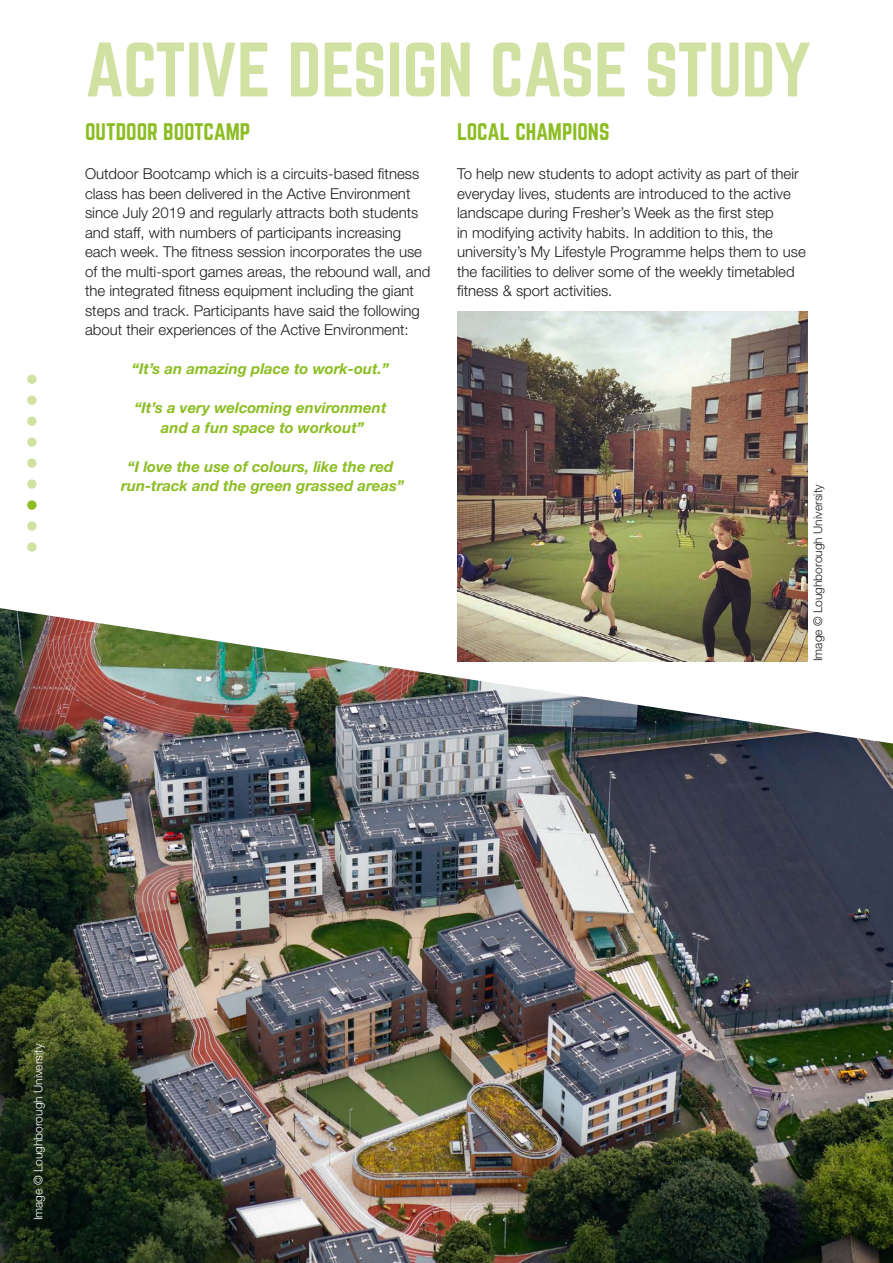
<style>
.page{position:relative;width:893px;height:1263px;background:#fff}
.page>*{position:absolute;margin:0;border:0;box-sizing:border-box;transform-origin:0 0}
.t1{font:67.35px "Norwester";color:#d1e1a2}
.t2{font:21px "Norwester";color:#8cbd22}
.t3{font:300 15px/19.5px "Helvetica Neue LT Std";color:#1d1d1b}
.t4{font:italic 700 15px/19.5px "Helvetica Neue LT Std";color:#8cbd22;text-align:center}
.t5{font:300 12px "Helvetica Neue LT Std";color:#1d1d1b}
.t6{font:300 12px "Helvetica Neue LT Std";color:#fff}
</style>
<div class="page">
<img style="left:0;top:608px;width:893px;height:655px">
<img style="left:457px;top:311px;width:351px;height:350px">
<div style="left:27px;top:375px;width:10px;height:9px;background:#d1e1a2;border-radius:50%"></div>
<div style="left:27px;top:395px;width:10px;height:10px;background:#d1e1a2;border-radius:50%"></div>
<svg style="left:27px;top:500px;width:10px;height:10px"></svg>
<div style="left:27px;top:437px;width:10px;height:10px;background:#d1e1a2;border-radius:50%"></div>
<div style="left:27px;top:416px;width:10px;height:10px;background:#d1e1a2;border-radius:50%"></div>
<div style="left:27px;top:479px;width:10px;height:10px;background:#d1e1a2;border-radius:50%"></div>
<div style="left:27px;top:458px;width:10px;height:10px;background:#d1e1a2;border-radius:50%"></div>
<div style="left:27px;top:521px;width:10px;height:10px;background:#d1e1a2;border-radius:50%"></div>
<div style="left:27px;top:542px;width:10px;height:10px;background:#d1e1a2;border-radius:50%"></div>
<h1 class="t1" style="left:85px;top:38px;width:727px">ACTIVE DESIGN CASE STUDY</h1>
<h2 class="t2" style="left:85px;top:122px;width:167px">OUTDOOR BOOTCAMP</h2>
<p class="t3" style="left:85px;top:164px;width:347px">Outdoor Bootcamp which is a circuits-based fitness class has been delivered in the Active Environment since July 2019 and regularly attracts both students and staff, with numbers of participants increasing each week. The fitness session incorporates the use of the multi-sport games areas, the rebound wall, and the integrated fitness equipment including the giant steps and track. Participants have said the following about their experiences of the Active Environment:</p>
<p class="t4" style="left:132px;top:359px;width:259px">“It’s an amazing place to work-out.”</p>
<p class="t4" style="left:134px;top:398px;width:254px">“It’s a very welcoming environment and a fun space to workout”</p>
<p class="t4" style="left:121px;top:456px;width:285px">“I love the use of colours, like the red run-track and the green grassed areas”</p>
<h2 class="t2" style="left:457px;top:122px;width:154px">LOCAL CHAMPIONS</h2>
<p class="t3" style="left:457px;top:164px;width:350px">To help new students to adopt activity as part of their everyday lives, students are introduced to the active landscape during Fresher’s Week as the first step<br>in modifying activity habits. In addition to this, the university’s My Lifestyle Programme helps them to use the facilities to deliver some of the weekly timetabled fitness &amp; sport activities.</p>
<p class="t5" style="left:811px;top:661px;width:178px;rotate:-90deg">Image © Loughborough University</p>
<p class="t6" style="left:31px;top:1220px;width:178px;rotate:-90deg">Image © Loughborough University</p>
</div>
